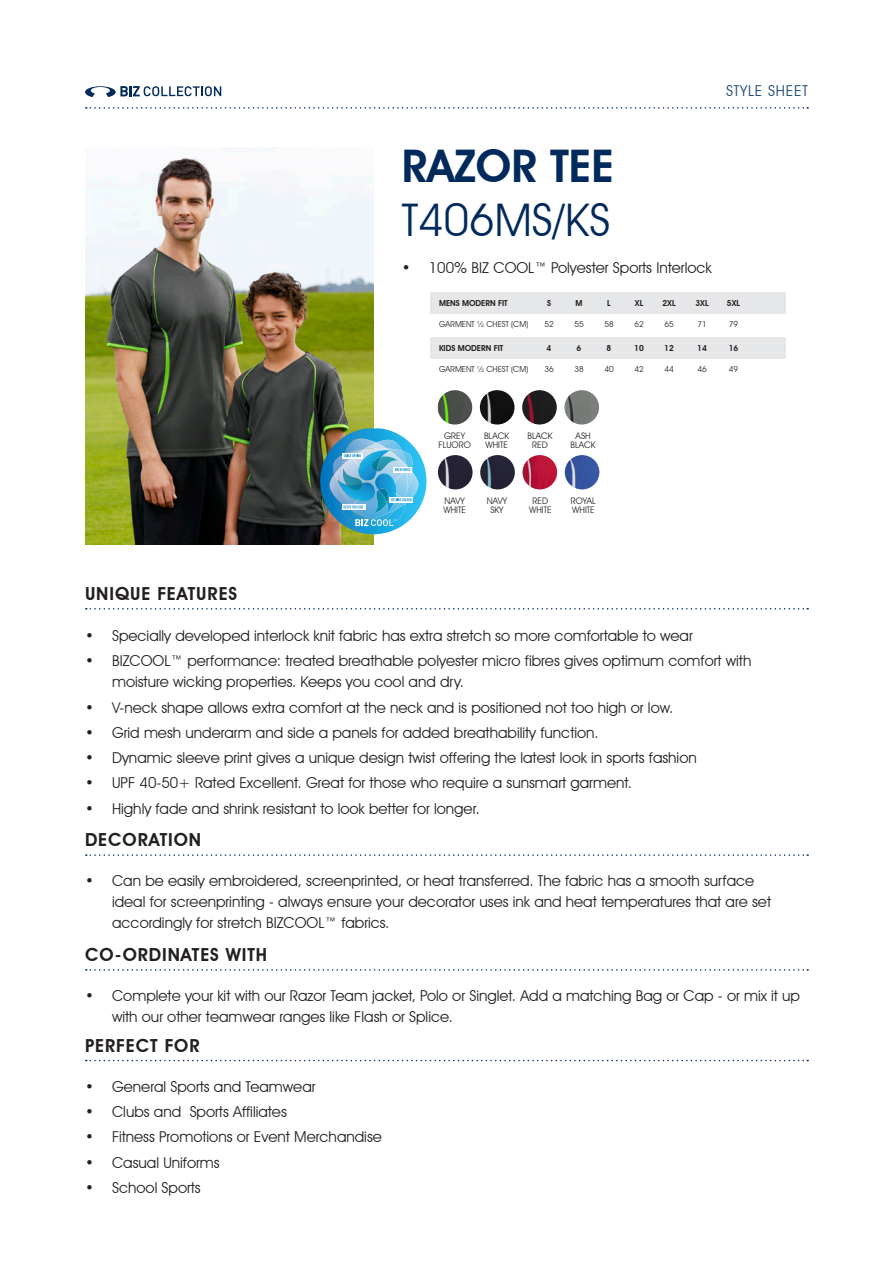
<style>
.page{position:relative;width:893px;height:1263px;background:#fff}
.page>*{position:absolute;margin:0;border:0;box-sizing:border-box;transform-origin:0 0}
.t1{font:45px "Avant Garde IT Cby BT";color:#00295c}
.t2{font:600 45px "Avant Garde IT Cby BT";color:#00295c}
.t3{font:600 18px "Avant Garde IT Cby BT";letter-spacing:.05em;color:#231f20}
.t4{font:15px/21px "Avant Garde IT Cby BT";color:#231f20}
.t5{font:15px "Avant Garde IT Cby BT";letter-spacing:.05em;color:#1a4574}
.Bullet_Points{font:9px/9px "Avant Garde IT Cby BT";color:#231f20}
.Table_Normal{font:8.25px "Avant Garde IT Cby BT";color:#231f20}
.Table_Bold_copy{font:600 8.25px "Avant Garde IT Cby BT";color:#231f20}
</style>
<div class="page">
<div style="left:431px;top:292px;width:355px;height:22px;background:#e6e7e9"></div>
<img style="left:85px;top:147px;width:288px;height:397px">
<svg style="left:86px;top:107px;width:722px;height:2px"></svg>
<svg style="left:86px;top:608px;width:722px;height:1px"></svg>
<svg style="left:86px;top:854px;width:722px;height:2px"></svg>
<svg style="left:86px;top:969px;width:722px;height:2px"></svg>
<svg style="left:86px;top:1060px;width:722px;height:1px"></svg>
<svg style="left:85px;top:86px;width:136px;height:11px"></svg>
<div style="left:431px;top:337px;width:355px;height:22px;background:#e6e7e9"></div>
<img style="left:438px;top:390px;width:34px;height:34px;border-radius:17px">
<img style="left:480px;top:390px;width:34px;height:34px;border-radius:17px">
<img style="left:522px;top:390px;width:35px;height:34px;border-radius:17px">
<img style="left:564px;top:390px;width:35px;height:34px;border-radius:17px">
<img style="left:438px;top:455px;width:35px;height:34px;border-radius:17px">
<img style="left:480px;top:455px;width:35px;height:34px;border-radius:17px">
<img style="left:522px;top:455px;width:35px;height:34px;border-radius:17px">
<img style="left:565px;top:455px;width:34px;height:34px;border-radius:17px">
<img style="left:320px;top:428px;width:106px;height:106px">
<p class="t5" style="left:726px;top:82px;width:83px">STYLE SHEET</p>
<p class="t2" style="left:402px;top:139px;width:214px">RAZOR TEE</p>
<p class="t1" style="left:402px;top:192px;width:210px">T406MS/KS</p>
<p class="t4" style="left:402px;top:257px;width:311px">• 100% BIZ COOL™ Polyester Sports Interlock</p>
<p class="Table_Bold_copy" style="left:439px;top:299px;width:70px">MENS MODERN FIT</p>
<p class="Table_Bold_copy" style="left:547px;top:299px;width:5px">S</p>
<p class="Table_Bold_copy" style="left:576px;top:299px;width:8px">M</p>
<p class="Table_Bold_copy" style="left:607px;top:299px;width:5px">L</p>
<p class="Table_Bold_copy" style="left:635px;top:299px;width:10px">XL</p>
<p class="Table_Bold_copy" style="left:662px;top:299px;width:15px">2XL</p>
<p class="Table_Bold_copy" style="left:695px;top:299px;width:15px">3XL</p>
<p class="Table_Bold_copy" style="left:727px;top:299px;width:15px">5XL</p>
<p class="Table_Normal" style="left:439px;top:319px;width:91px">GARMENT ½ CHEST (CM)</p>
<p class="Table_Normal" style="left:544px;top:319px;width:11px">52</p>
<p class="Table_Normal" style="left:574px;top:319px;width:11px">55</p>
<p class="Table_Normal" style="left:604px;top:319px;width:11px">58</p>
<p class="Table_Normal" style="left:634px;top:319px;width:11px">62</p>
<p class="Table_Normal" style="left:664px;top:319px;width:11px">65</p>
<p class="Table_Normal" style="left:697px;top:319px;width:11px">71</p>
<p class="Table_Normal" style="left:729px;top:319px;width:11px">79</p>
<p class="Table_Bold_copy" style="left:439px;top:343px;width:66px">KIDS MODERN FIT</p>
<p class="Table_Bold_copy" style="left:547px;top:343px;width:6px">4</p>
<p class="Table_Bold_copy" style="left:577px;top:343px;width:6px">6</p>
<p class="Table_Bold_copy" style="left:607px;top:343px;width:6px">8</p>
<p class="Table_Bold_copy" style="left:634px;top:343px;width:11px">10</p>
<p class="Table_Bold_copy" style="left:664px;top:343px;width:11px">12</p>
<p class="Table_Bold_copy" style="left:697px;top:343px;width:11px">14</p>
<p class="Table_Bold_copy" style="left:729px;top:343px;width:11px">16</p>
<p class="Table_Normal" style="left:439px;top:364px;width:91px">GARMENT ½ CHEST (CM)</p>
<p class="Table_Normal" style="left:544px;top:364px;width:11px">36</p>
<p class="Table_Normal" style="left:574px;top:364px;width:11px">38</p>
<p class="Table_Normal" style="left:604px;top:364px;width:11px">40</p>
<p class="Table_Normal" style="left:634px;top:364px;width:11px">42</p>
<p class="Table_Normal" style="left:664px;top:364px;width:11px">44</p>
<p class="Table_Normal" style="left:697px;top:364px;width:11px">46</p>
<p class="Table_Normal" style="left:729px;top:364px;width:11px">49</p>
<p class="t3" style="left:85px;top:583px;width:154px">UNIQUE FEATURES</p>
<p class="Bullet_Points" style="left:444px;top:431px;width:22px">GREY</p>
<p class="Bullet_Points" style="left:439px;top:440px;width:34px">FLUORO</p>
<p class="Bullet_Points" style="left:484px;top:431px;width:27px">BLACK</p>
<p class="Bullet_Points" style="left:485px;top:440px;width:24px">WHITE</p>
<p class="Bullet_Points" style="left:527px;top:431px;width:27px">BLACK</p>
<p class="Bullet_Points" style="left:532px;top:440px;width:17px">RED</p>
<p class="Bullet_Points" style="left:575px;top:431px;width:17px">ASH</p>
<p class="Bullet_Points" style="left:570px;top:440px;width:27px">BLACK</p>
<p class="Bullet_Points" style="left:444px;top:496px;width:22px">NAVY</p>
<p class="Bullet_Points" style="left:443px;top:505px;width:24px">WHITE</p>
<p class="Bullet_Points" style="left:487px;top:496px;width:22px">NAVY</p>
<p class="Bullet_Points" style="left:490px;top:505px;width:15px">SKY</p>
<p class="Bullet_Points" style="left:533px;top:496px;width:17px">RED</p>
<p class="Bullet_Points" style="left:529px;top:505px;width:24px">WHITE</p>
<p class="Bullet_Points" style="left:571px;top:496px;width:27px">ROYAL<br>WHITE</p>
<p class="t4" style="left:85px;top:625px;width:609px">• Specially developed interlock knit fabric has extra stretch so more comfortable to wear</p>
<p class="t4" style="left:112px;top:650px;width:641px;text-indent:-27px">• BIZCOOL™ performance: treated breathable polyester micro fibres gives optimum comfort with moisture wicking properties. Keeps you cool and dry.</p>
<p class="t4" style="left:85px;top:697px;width:590px">• V-neck shape allows extra comfort at the neck and is positioned not too high or low.</p>
<p class="t4" style="left:85px;top:722px;width:515px">• Grid mesh underarm and side a panels for added breathability function.</p>
<p class="t4" style="left:85px;top:747px;width:613px">• Dynamic sleeve print gives a unique design twist offering the latest look in sports fashion</p>
<p class="t4" style="left:85px;top:772px;width:548px">• UPF 40-50+ Rated Excellent. Great for those who require a sunsmart garment.</p>
<p class="t4" style="left:85px;top:798px;width:396px">• Highly fade and shrink resistant to look better for longer.</p>
<p class="t3" style="left:85px;top:829px;width:118px">DECORATION</p>
<p class="t4" style="left:112px;top:870px;width:661px;text-indent:-27px">• Can be easily embroidered, screenprinted, or heat transferred. The fabric has a smooth surface ideal for screenprinting - always ensure your decorator uses ink and heat temperatures that are set accordingly for stretch BIZCOOL™ fabrics.</p>
<p class="t3" style="left:85px;top:944px;width:184px">CO-ORDINATES WITH</p>
<p class="t4" style="left:112px;top:985px;width:689px;text-indent:-27px">• Complete your kit with our Razor Team jacket, Polo or Singlet. Add a matching Bag or Cap - or mix it up with our other teamwear ranges like Flash or Splice.</p>
<p class="t3" style="left:85px;top:1034px;width:116px">PERFECT FOR</p>
<p class="t4" style="left:85px;top:1076px;width:232px">• General Sports and Teamwear</p>
<p class="t4" style="left:85px;top:1101px;width:203px">• Clubs and Sports Affiliates</p>
<p class="t4" style="left:85px;top:1126px;width:298px">• Fitness Promotions or Event Merchandise</p>
<p class="t4" style="left:85px;top:1151px;width:136px">• Casual Uniforms</p>
<p class="t4" style="left:85px;top:1177px;width:117px">• School Sports</p>
</div>
